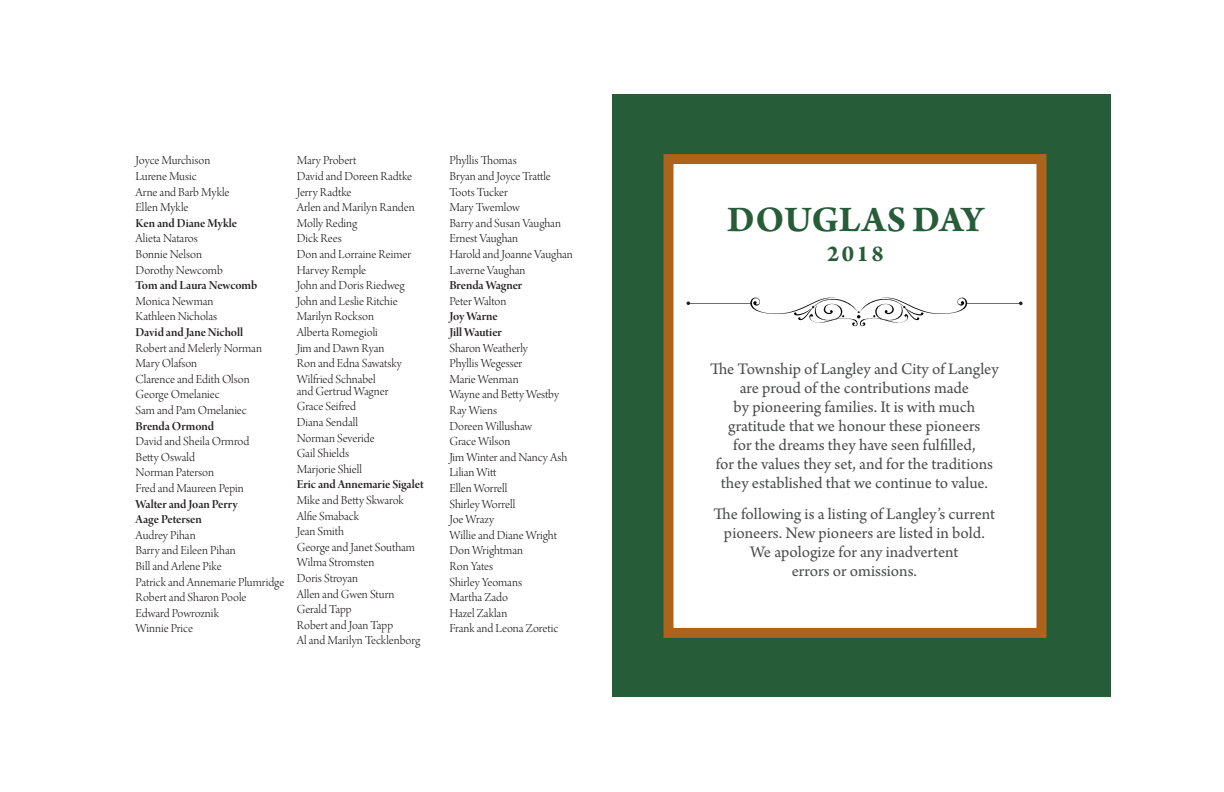
<style>
.page{position:relative;width:1224px;height:792px;background:#fff}
.page>*{position:absolute;margin:0;border:0;box-sizing:border-box;transform-origin:0 0}
.t1{font:700 38.3px "Arno Pro";color:#275c39}
.t2{font:700 24.4px "Arno Pro";color:#275c39}
.Description{font:17px/19px "Arno Pro";color:#4b4c4d;text-align:center}
.Names{font:13px/12px "Arno Pro Light Display";color:#231f20}
.Names-2{font:13px "Arno Pro Smbd Display";letter-spacing:-.005em;color:#231f20}
</style>
<div class="page">
<div style="left:612px;top:95px;width:499px;height:602px;background:#275c39"></div>
<svg style="left:663px;top:154px;width:384px;height:484px;background:#f6efe8"></svg>
<svg style="left:687px;top:294px;width:336px;height:32px;background:#f0f0f0"></svg>
<p class="Names" style="left:136px;top:155px;width:76px">Joyce Murchison</p>
<p class="Names" style="left:136px;top:171px;width:62px">Lurene Music</p>
<p class="Names" style="left:136px;top:187px;width:95px">Arne and Barb Mykle</p>
<p class="Names" style="left:136px;top:202px;width:54px">Ellen Mykle</p>
<p class="Names-2" style="left:136px;top:216px;width:103px">Ken and Diane Mykle</p>
<p class="Names" style="left:136px;top:233px;width:64px">Alieta Nataros</p>
<p class="Names" style="left:136px;top:249px;width:68px">Bonnie Nelson</p>
<p class="Names" style="left:136px;top:265px;width:89px">Dorothy Newcomb</p>
<p class="Names-2" style="left:136px;top:278px;width:123px">Tom and Laura Newcomb</p>
<p class="Names" style="left:136px;top:296px;width:79px">Monica Newman</p>
<p class="Names" style="left:136px;top:311px;width:83px">Kathleen Nicholas</p>
<p class="Names-2" style="left:136px;top:325px;width:109px">David and Jane Nicholl</p>
<p class="Names" style="left:136px;top:343px;width:128px">Robert and Melerly Norman</p>
<p class="Names" style="left:136px;top:358px;width:63px">Mary Olafson</p>
<p class="Names" style="left:136px;top:374px;width:116px">Clarence and Edith Olson</p>
<p class="Names" style="left:136px;top:389px;width:86px">George Omelaniec</p>
<p class="Names" style="left:136px;top:405px;width:113px">Sam and Pam Omelaniec</p>
<p class="Names-2" style="left:136px;top:418px;width:80px">Brenda Ormond</p>
<p class="Names" style="left:136px;top:436px;width:115px">David and Sheila Ormrod</p>
<p class="Names" style="left:136px;top:452px;width:61px">Betty Oswald</p>
<p class="Names" style="left:136px;top:467px;width:80px">Norman Paterson</p>
<p class="Names" style="left:136px;top:483px;width:110px">Fred and Maureen Pepin</p>
<p class="Names-2" style="left:136px;top:496px;width:104px">Walter and Joan Perry</p>
<p class="Names-2" style="left:136px;top:512px;width:68px">Aage Petersen</p>
<p class="Names" style="left:136px;top:530px;width:62px">Audrey Pihan</p>
<p class="Names" style="left:136px;top:545px;width:102px">Barry and Eileen Pihan</p>
<p class="Names" style="left:136px;top:561px;width:88px">Bill and Arlene Pike</p>
<p class="Names" style="left:136px;top:577px;width:150px">Patrick and Annemarie Plumridge</p>
<p class="Names" style="left:136px;top:592px;width:112px">Robert and Sharon Poole</p>
<p class="Names" style="left:136px;top:608px;width:85px">Edward Powroznik</p>
<p class="Names" style="left:136px;top:623px;width:59px">Winnie Price</p>
<p class="Names" style="left:297px;top:155px;width:61px">Mary Probert</p>
<p class="Names" style="left:297px;top:171px;width:117px">David and Doreen Radtke</p>
<p class="Names" style="left:297px;top:187px;width:56px">Jerry Radtke</p>
<p class="Names" style="left:297px;top:202px;width:119px">Arlen and Marilyn Randen</p>
<p class="Names" style="left:297px;top:218px;width:62px">Molly Reding</p>
<p class="Names" style="left:297px;top:233px;width:47px">Dick Rees</p>
<p class="Names" style="left:297px;top:249px;width:116px">Don and Lorraine Reimer</p>
<p class="Names" style="left:297px;top:265px;width:71px">Harvey Remple</p>
<p class="Names" style="left:297px;top:280px;width:109px">John and Doris Riedweg</p>
<p class="Names" style="left:297px;top:296px;width:102px">John and Leslie Ritchie</p>
<p class="Names" style="left:297px;top:311px;width:79px">Marilyn Rockson</p>
<p class="Names" style="left:297px;top:327px;width:83px">Alberta Romegioli</p>
<p class="Names" style="left:297px;top:343px;width:89px">Jim and Dawn Ryan</p>
<p class="Names" style="left:297px;top:358px;width:106px">Ron and Edna Sawatsky</p>
<p class="Names" style="left:297px;top:374px;width:93px">Wilfried Schnabel and Gertrud Wagner</p>
<p class="Names" style="left:297px;top:401px;width:61px">Grace Seifred</p>
<p class="Names" style="left:297px;top:417px;width:63px">Diana Sendall</p>
<p class="Names" style="left:297px;top:433px;width:79px">Norman Severide</p>
<p class="Names" style="left:297px;top:448px;width:54px">Gail Shields</p>
<p class="Names" style="left:297px;top:464px;width:67px">Marjorie Shiell</p>
<p class="Names-2" style="left:297px;top:477px;width:128px">Eric and Annemarie Sigalet</p>
<p class="Names" style="left:297px;top:495px;width:109px">Mike and Betty Skwarok</p>
<p class="Names" style="left:297px;top:511px;width:64px">Alfie Smaback</p>
<p class="Names" style="left:297px;top:526px;width:49px">Jean Smith</p>
<p class="Names" style="left:297px;top:542px;width:120px">George and Janet Southam</p>
<p class="Names" style="left:297px;top:557px;width:79px">Wilma Stromsten</p>
<p class="Names" style="left:297px;top:573px;width:63px">Doris Stroyan</p>
<p class="Names" style="left:297px;top:589px;width:99px">Allen and Gwen Sturn</p>
<p class="Names" style="left:297px;top:604px;width:56px">Gerald Tapp</p>
<p class="Names" style="left:297px;top:620px;width:98px">Robert and Joan Tapp</p>
<p class="Names" style="left:297px;top:635px;width:125px">Al and Marilyn Tecklenborg</p>
<p class="Names" style="left:449px;top:155px;width:69px">Phyllis Thomas</p>
<p class="Names" style="left:449px;top:171px;width:103px">Bryan and Joyce Trattle</p>
<p class="Names" style="left:449px;top:187px;width:60px">Toots Tucker</p>
<p class="Names" style="left:449px;top:202px;width:72px">Mary Twemlow</p>
<p class="Names" style="left:449px;top:218px;width:113px">Barry and Susan Vaughan</p>
<p class="Names" style="left:449px;top:233px;width:70px">Ernest Vaughan</p>
<p class="Names" style="left:449px;top:249px;width:125px">Harold and Joanne Vaughan</p>
<p class="Names" style="left:449px;top:265px;width:78px">Laverne Vaughan</p>
<p class="Names-2" style="left:449px;top:278px;width:74px">Brenda Wagner</p>
<p class="Names" style="left:449px;top:296px;width:58px">Peter Walton</p>
<p class="Names-2" style="left:449px;top:309px;width:50px">Joy Warne</p>
<p class="Names-2" style="left:449px;top:325px;width:54px">Jill Wautier</p>
<p class="Names" style="left:449px;top:343px;width:80px">Sharon Weatherly</p>
<p class="Names" style="left:449px;top:358px;width:74px">Phyllis Wegesser</p>
<p class="Names" style="left:449px;top:374px;width:71px">Marie Wenman</p>
<p class="Names" style="left:449px;top:389px;width:111px">Wayne and Betty Westby</p>
<p class="Names" style="left:449px;top:405px;width:49px">Ray Wiens</p>
<p class="Names" style="left:449px;top:421px;width:84px">Doreen Willushaw</p>
<p class="Names" style="left:449px;top:436px;width:62px">Grace Wilson</p>
<p class="Names" style="left:449px;top:452px;width:120px">Jim Winter and Nancy Ash</p>
<p class="Names" style="left:449px;top:467px;width:49px">Lilian Witt</p>
<p class="Names" style="left:449px;top:483px;width:59px">Ellen Worrell</p>
<p class="Names" style="left:449px;top:499px;width:67px">Shirley Worrell</p>
<p class="Names" style="left:449px;top:514px;width:46px">Joe Wrazy</p>
<p class="Names" style="left:449px;top:530px;width:109px">Willie and Diane Wright</p>
<p class="Names" style="left:449px;top:545px;width:75px">Don Wrightman</p>
<p class="Names" style="left:449px;top:561px;width:45px">Ron Yates</p>
<p class="Names" style="left:449px;top:577px;width:74px">Shirley Yeomans</p>
<p class="Names" style="left:449px;top:592px;width:60px">Martha Zado</p>
<p class="Names" style="left:449px;top:608px;width:59px">Hazel Zaklan</p>
<p class="Names" style="left:449px;top:623px;width:110px">Frank and Leona Zoretic</p>
<p class="t1" style="left:727px;top:198px;width:258px">DOUGLAS DAY</p>
<p class="t2" style="left:827px;top:239px;width:58px">2018</p>
<p class="Description" style="left:710px;top:360px;width:290px">The Township of Langley and City of Langley are proud of the contributions made<br>by pioneering families. It is with much gratitude that we honour these pioneers<br>for the dreams they have seen fulfilled,<br>for the values they set, and for the traditions they established that we continue to value.</p>
<p class="Description" style="left:714px;top:505px;width:283px">The following is a listing of Langley’s current pioneers. New pioneers are listed in bold.<br>We apologize for any inadvertent<br>errors or omissions.</p>
</div>
